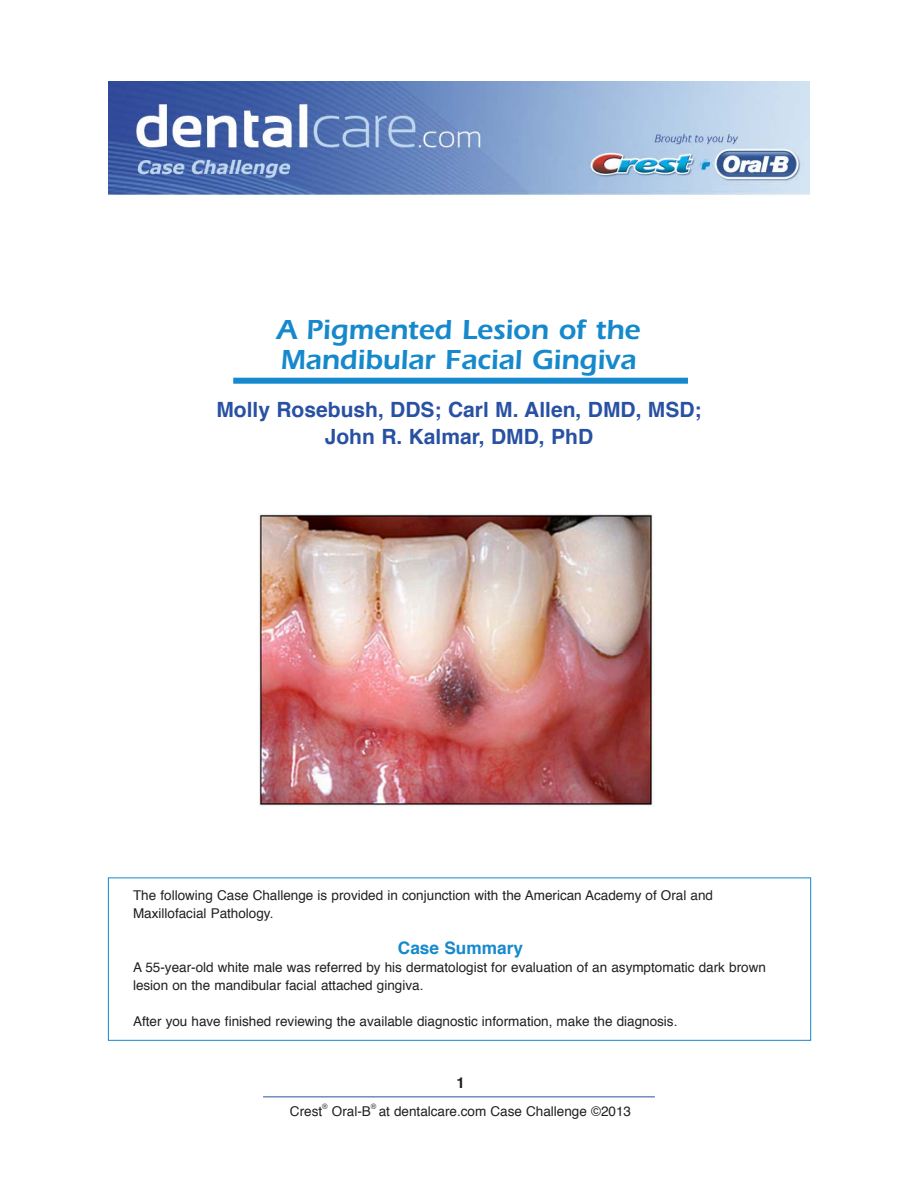
<style>
.page{position:relative;width:918px;height:1188px;background:#fff}
.page>*{position:absolute;margin:0;border:0;box-sizing:border-box;transform-origin:0 0}
.t1{font:600 28.5px/30px "Itc Eras";letter-spacing:-.005em;color:#1589cb}
.Author_Name{font:700 21px/27px "Helvetica";color:#2851a3;text-align:center}
.Section_Head{font:700 17.25px "Helvetica";color:#1589cb}
.Main_Body{font:700 15px "Helvetica";color:#231f20}
.Main_Body-2{font:13.5px/18px "Helvetica";color:#231f20}
.t2{font:7.5px "Helvetica";color:#231f20}
</style>
<div class="page">
<hr style="left:263px;top:1096px;width:392px;height:1px;background:#2851a3">
<div style="left:108px;top:878px;width:703px;height:163px;border:1px solid #1589cb"></div>
<div style="left:233px;top:378px;width:455px;height:6px;background:#1589cb"></div>
<img style="left:258px;top:513px;width:395px;height:294px">
<img style="left:108px;top:81px;width:702px;height:115px">
<p class="t1" style="left:277px;top:315px;width:365px">A Pigmented Lesion of the<br>Mandibular Facial Gingiva</p>
<p class="Author_Name" style="left:216px;top:397px;width:487px">Molly Rosebush, DDS; Carl M. Allen, DMD, MSD;<br>John R. Kalmar, DMD, PhD</p>
<p class="Main_Body-2" style="left:133px;top:887px;width:582px">The following Case Challenge is provided in conjunction with the American Academy of Oral and<br>Maxillofacial Pathology.</p>
<p class="Section_Head" style="left:398px;top:934px;width:127px">Case Summary</p>
<p class="Main_Body-2" style="left:133px;top:959px;width:634px">A 55-year-old white male was referred by his dermatologist for evaluation of an asymptomatic dark brown lesion on the mandibular facial attached gingiva.</p>
<p class="Main_Body-2" style="left:133px;top:1013px;width:546px">After you have finished reviewing the available diagnostic information, make the diagnosis.</p>
<p class="Main_Body" style="left:456px;top:1070px;width:10px">1</p>
<p class="t2" style="left:322px;top:1100px;width:7px">®</p>
<p class="t2" style="left:371px;top:1100px;width:7px">®</p>
<p class="Main_Body-2" style="left:290px;top:1103px;width:34px">Crest</p>
<p class="Main_Body-2" style="left:332px;top:1103px;width:41px">Oral-B</p>
<p class="Main_Body-2" style="left:379px;top:1103px;width:254px">at dentalcare.com Case Challenge ©2013</p>
</div>
